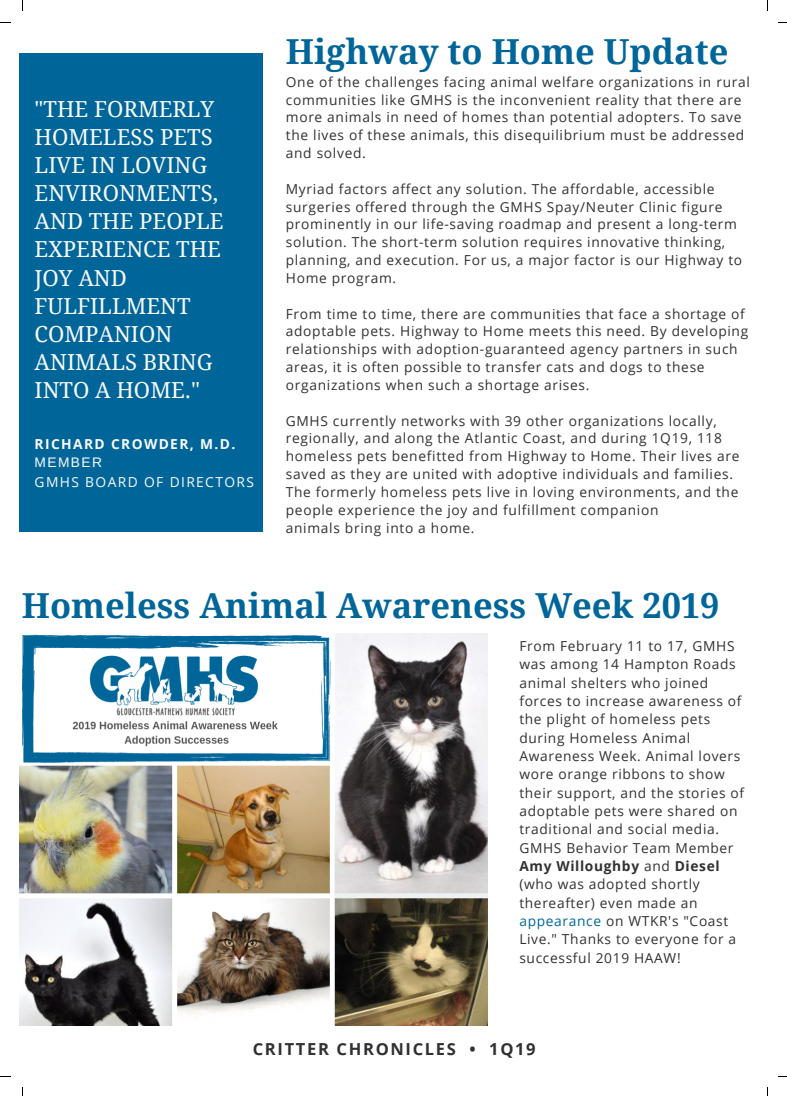
<style>
.page{position:relative;width:787px;height:1096px;background:#fff}
.page>*{position:absolute;margin:0;border:0;box-sizing:border-box;transform-origin:0 0}
.t1{font:700 34.5px "Droid Serif";color:#069}
.t2{font:22.12px/28.1px "Droid Serif";color:#fafafa}
.t3{font:700 16.5px "Open Sans";letter-spacing:.1em;color:#313131}
.t4{font:13.75px/17.9px "Open Sans";letter-spacing:.05em;color:#313131}
.t5{font:13.75px "Open Sans";letter-spacing:.1em;color:#fafafa}
.t6{font:700 13.75px "Open Sans";letter-spacing:.1em;color:#fafafa}
.t7{font:13.75px "Arimo";letter-spacing:.1em;color:#fafafa}
.s1{font-weight:700}
.s2{color:#069}
</style>
<div class="page">
<div style="left:20px;top:53px;width:243px;height:478px;background:#069"></div>
<img style="left:20px;top:633px;width:468px;height:392px">
<h2 class="t2" style="left:35px;top:95px;width:190px">"THE FORMERLY<br>HOMELESS PETS<br>LIVE IN LOVING<br>ENVIRONMENTS,<br>AND THE PEOPLE<br>EXPERIENCE THE<br>JOY AND<br>FULFILLMENT<br>COMPANION<br>ANIMALS BRING<br>INTO A HOME."</h2>
<p class="t6" style="left:35px;top:434px;width:202px">RICHARD CROWDER, M.D.</p>
<p class="t7" style="left:35px;top:454px;width:69px">MEMBER</p>
<p class="t5" style="left:35px;top:472px;width:221px">GMHS BOARD OF DIRECTORS</p>
<h1 class="t1" style="left:286px;top:32px;width:444px">Highway to Home Update</h1>
<p class="t4" style="left:286px;top:72px;width:465px">One of the challenges facing animal welfare organizations in rural communities like GMHS is the inconvenient reality that there are more animals in need of homes than potential adopters. To save the lives of these animals, this disequilibrium must be addressed and solved.</p>
<p class="t4" style="left:286px;top:179px;width:458px">Myriad factors affect any solution. The affordable, accessible surgeries offered through the GMHS Spay/Neuter Clinic figure prominently in our life-saving roadmap and present a long-term solution. The short-term solution requires innovative thinking, planning, and execution. For us, a major factor is our Highway to Home program.</p>
<p class="t4" style="left:286px;top:304px;width:464px">From time to time, there are communities that face a shortage of adoptable pets. Highway to Home meets this need. By developing relationships with adoption-guaranteed agency partners in such areas, it is often possible to transfer cats and dogs to these organizations when such a shortage arises.</p>
<p class="t4" style="left:286px;top:411px;width:455px">GMHS currently networks with 39 other organizations locally, regionally, and along the Atlantic Coast, and during 1Q19, 118 homeless pets benefitted from Highway to Home. Their lives are saved as they are united with adoptive individuals and families.<br>The formerly homeless pets live in loving environments, and the people experience the joy and fulfillment companion<br>animals bring into a home.</p>
<h1 class="t1" style="left:22px;top:585px;width:699px">Homeless Animal Awareness Week 2019</h1>
<p class="t4" style="left:519px;top:636px;width:226px;line-height:18.4px">From February 11 to 17, GMHS was among 14 Hampton Roads animal shelters who joined forces to increase awareness of the plight of homeless pets during Homeless Animal<br>Awareness Week. Animal lovers wore orange ribbons to show their support, and the stories of adoptable pets were shared on traditional and social media.<br>GMHS Behavior Team Member<br><span class="s1">Amy Willoughby</span> and <span class="s1">Diesel </span>(who was adopted shortly thereafter) even made an <span class="s2">appearance</span> on WTKR's "Coast<br>Live." Thanks to everyone for a successful 2019 HAAW!</p>
<p class="t3" style="left:253px;top:1036px;width:284px">CRITTER CHRONICLES • 1Q19</p>
</div>
